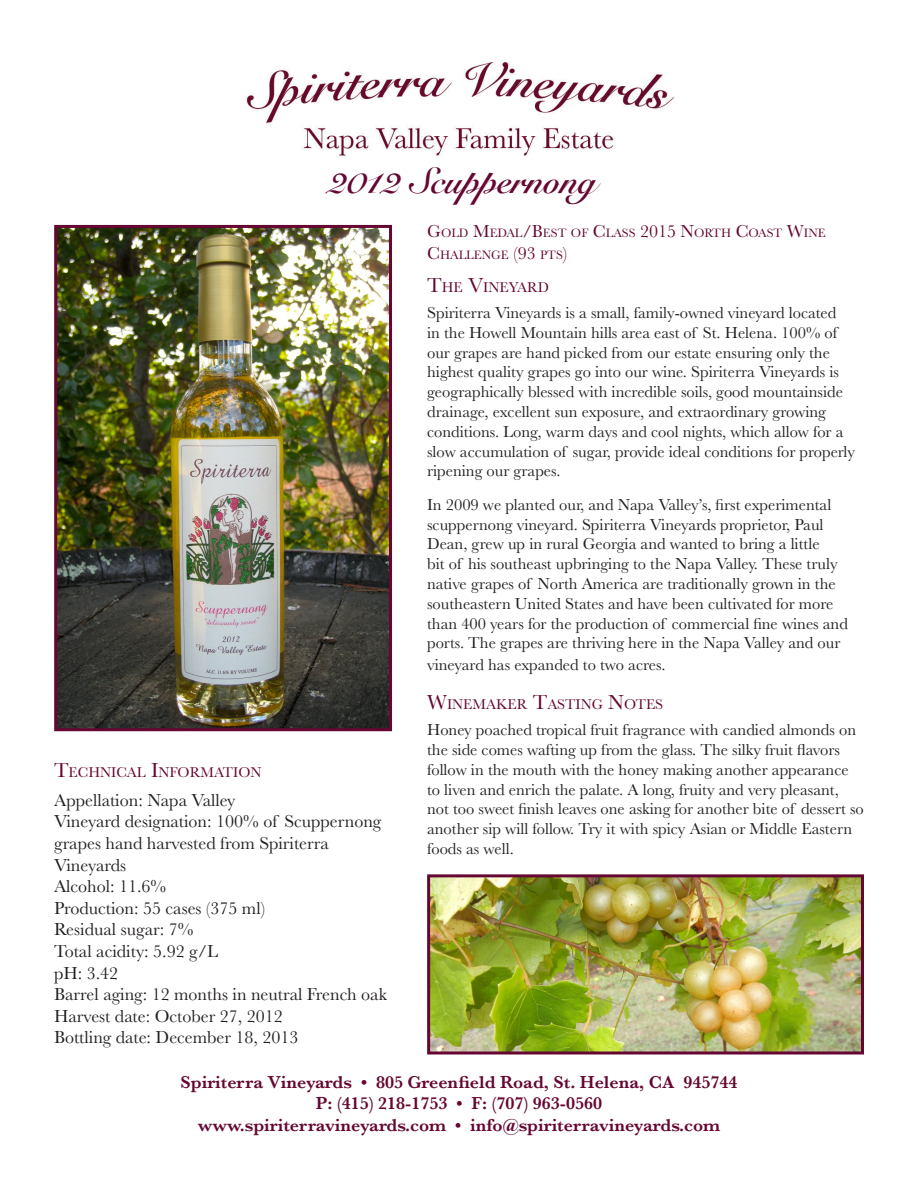
<style>
.page{position:relative;width:918px;height:1188px;background:#fff}
.page>*{position:absolute;margin:0;border:0;box-sizing:border-box;transform-origin:0 0}
.t1{font:700 36px "Snell Roundhand";color:#650732}
.t2{font:18px/21.6px "Baskerville";color:#231f20}
.t3{font:600 18px "Baskerville";color:#650732}
.t4{font:16.5px/19.8px "Baskerville";color:#231f20}
.t5{font:14.7px "Baskerville";color:#650732}
.t6{font:12.6px/21.6px "Baskerville";color:#650732}
.s1{font-size:18px}
.s2{font-size:21px}
</style>
<div class="page">
<img style="left:58px;top:229px;width:330px;height:498px">
<div style="left:54px;top:225px;width:338px;height:506px;border:3px solid #650732"></div>
<img style="left:246px;top:61px;width:428px;height:96px">
<img style="left:431px;top:878px;width:429px;height:172px">
<div style="left:427px;top:874px;width:437px;height:180px;border:3px solid #650732"></div>
<p class="t1" style="left:328px;top:155px;width:270px">2012 Scuppernong</p>
<p class="t6" style="left:427px;top:222px;width:400px"><span class="s1">G</span>OLD <span class="s1">M</span>EDAL<span class="s1">/B</span>EST OF <span class="s1">C</span> LASS <span class="s1">2015 N</span>ORTH <span class="s1">C</span> OAST <span class="s1">W</span>INE<br><span class="s1">C</span> HALLENGE <span class="s1">(93</span> PTS<span class="s1">)</span></p>
<p class="t5" style="left:427px;top:277px;width:123px"><span class="s2">T</span>HE <span class="s2">V</span>INEYARD</p>
<p class="t4" style="left:427px;top:303px;width:430px">Spiriterra Vineyards is a small, family-owned vineyard located<br>in the Howell Mountain hills area east of St. Helena. 100% of our grapes are hand picked from our estate ensuring only the highest quality grapes go into our wine. Spiriterra Vineyards is geographically blessed with incredible soils, good mountainside drainage, excellent sun exposure, and extraordinary growing conditions. Long, warm days and cool nights, which allow for a slow accumulation of sugar, provide ideal conditions for properly ripening our grapes.</p>
<p class="t4" style="left:427px;top:495px;width:422px">In 2009 we planted our, and Napa Valley’s, first experimental scuppernong vineyard. Spiriterra Vineyards proprietor, Paul Dean, grew up in rural Georgia and wanted to bring a little<br>bit of his southeast upbringing to the Napa Valley. These truly native grapes of North America are traditionally grown in the southeastern United States and have been cultivated for more than 400 years for the production of commercial fine wines and ports. The grapes are thriving here in the Napa Valley and our</p>
<p class="t4" style="left:427px;top:655px;width:240px">vineyard has expanded to two acres.</p>
<p class="t5" style="left:427px;top:695px;width:238px"><span class="s2">W</span>INEMAKER <span class="s2">T</span>ASTING <span class="s2">N</span>OTES</p>
<p class="t4" style="left:427px;top:720px;width:438px">Honey poached tropical fruit fragrance with candied almonds on the side comes wafting up from the glass. The silky fruit flavors follow in the mouth with the honey making another appearance to liven and enrich the palate. A long, fruity and very pleasant, not too sweet finish leaves one asking for another bite of dessert so another sip will follow. Try it with spicy Asian or Middle Eastern foods as well.</p>
<p class="t5" style="left:54px;top:763px;width:209px"><span class="s2">T</span>ECHNICAL <span class="s2">I</span>NFORMATION</p>
<p class="t2" style="left:54px;top:789px;width:183px">Appellation: Napa Valley</p>
<p class="t2" style="left:54px;top:811px;width:329px">Vineyard designation: 100% of Scuppernong grapes hand harvested from Spiriterra<br>Vineyards</p>
<p class="t2" style="left:54px;top:876px;width:114px">Alcohol: 11.6%</p>
<p class="t2" style="left:54px;top:897px;width:212px">Production: 55 cases (375 ml)</p>
<p class="t2" style="left:54px;top:919px;width:141px">Residual sugar: 7%</p>
<p class="t2" style="left:54px;top:941px;width:165px">Total acidity: 5.92 g/L</p>
<p class="t2" style="left:54px;top:962px;width:66px">pH: 3.42</p>
<p class="t2" style="left:54px;top:984px;width:334px">Barrel aging: 12 months in neutral French oak</p>
<p class="t2" style="left:54px;top:1005px;width:230px">Harvest date: October 27, 2012</p>
<p class="t2" style="left:54px;top:1027px;width:246px">Bottling date: December 18, 2013</p>
<p class="t3" style="left:181px;top:1069px;width:558px">Spiriterra Vineyards • 805 Greenfield Road, St. Helena, CA 945744</p>
<p class="t3" style="left:316px;top:1091px;width:288px">P: (415) 218-1753 • F: (707) 963-0560</p>
<p class="t3" style="left:198px;top:1113px;width:524px">www.spiriterravineyards.com • info@spiriterravineyards.com</p>
</div>
